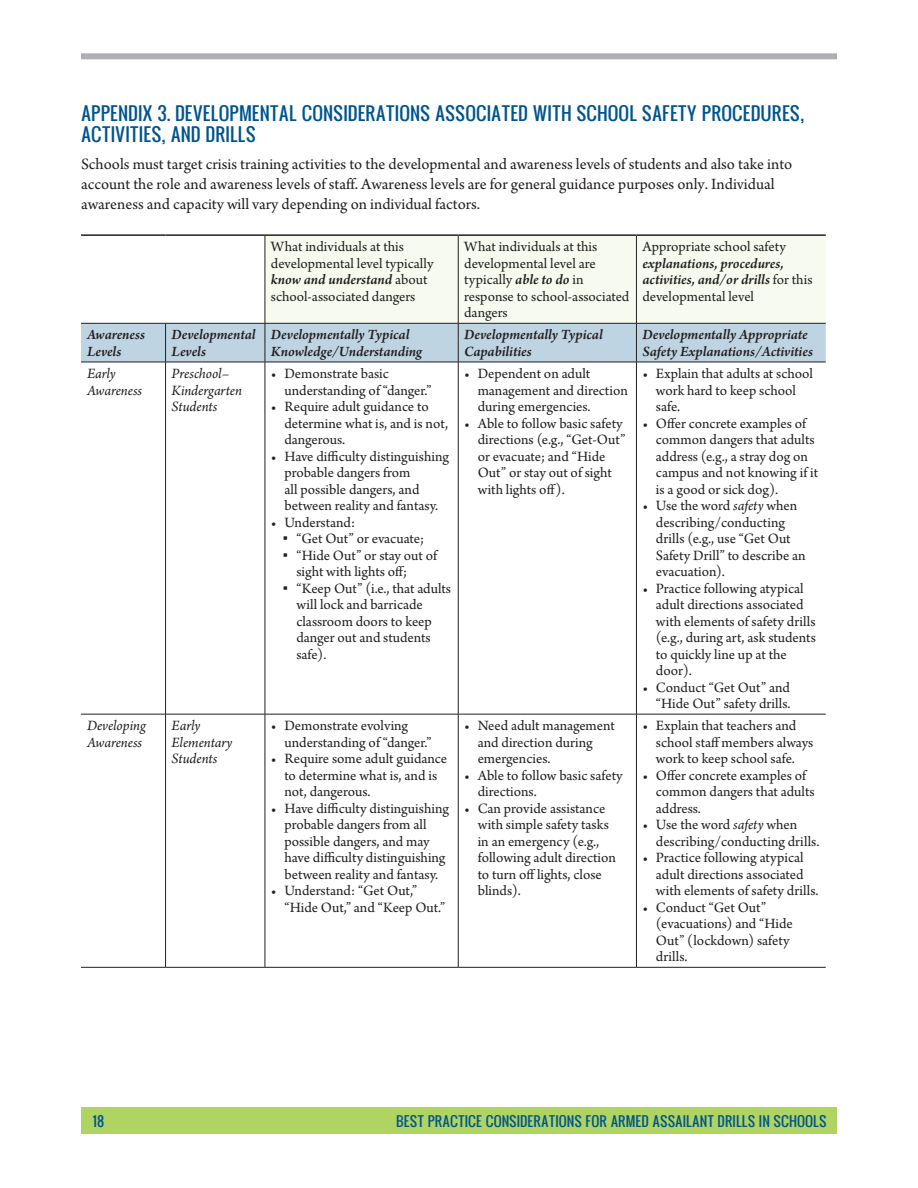
<style>
.page{position:relative;width:918px;height:1188px;background:#fff}
.page>*{position:absolute;margin:0;border:0;box-sizing:border-box;transform-origin:0 0}
.t1{font:18px/21.6px "Oswald";color:#00548c}
.t2{font:16.5px/19.8px "Arno Pro";color:#231f20}
.t3{font:15px/16.5px "Arno Pro";color:#231f20}
.t4{font:italic 600 15px/16.5px "Arno Pro";letter-spacing:-.005em;color:#231f20}
.t5{font:italic 15px/16.5px "Arno Pro";letter-spacing:-.005em;color:#231f20}
.t6{font:13.5px "Oswald";color:#00548c}
.s1{font-weight:600;font-style:italic}
.s2{font-style:italic}
.s3{font-family:"Arial"}
</style>
<div class="page">
<div style="left:266px;top:236px;width:560px;height:87px;background:#f7fbef"></div>
<div style="left:81px;top:324px;width:745px;height:38px;background:#bfd4e2"></div>
<hr style="left:81px;top:323px;width:85px;height:1px;background:#231f20">
<hr style="left:166px;top:323px;width:99px;height:1px;background:#231f20">
<hr style="left:165px;top:323px;width:1px;height:39px;background:#231f20">
<hr style="left:265px;top:323px;width:1px;height:39px;background:#231f20">
<hr style="left:458px;top:323px;width:1px;height:39px;background:#231f20">
<hr style="left:636px;top:323px;width:1px;height:39px;background:#231f20">
<hr style="left:81px;top:362px;width:85px;height:1px;background:#231f20">
<hr style="left:166px;top:362px;width:99px;height:1px;background:#231f20">
<hr style="left:165px;top:362px;width:1px;height:352px;background:#231f20">
<hr style="left:265px;top:362px;width:193px;height:1px;background:#231f20">
<hr style="left:265px;top:362px;width:1px;height:352px;background:#231f20">
<hr style="left:458px;top:362px;width:178px;height:1px;background:#231f20">
<hr style="left:458px;top:362px;width:1px;height:352px;background:#231f20">
<hr style="left:636px;top:362px;width:190px;height:1px;background:#231f20">
<hr style="left:636px;top:362px;width:1px;height:352px;background:#231f20">
<hr style="left:81px;top:714px;width:85px;height:1px;background:#231f20">
<hr style="left:166px;top:714px;width:99px;height:1px;background:#231f20">
<hr style="left:165px;top:714px;width:1px;height:253px;background:#231f20">
<hr style="left:265px;top:714px;width:193px;height:1px;background:#231f20">
<hr style="left:265px;top:714px;width:1px;height:253px;background:#231f20">
<hr style="left:458px;top:714px;width:178px;height:1px;background:#231f20">
<hr style="left:458px;top:714px;width:1px;height:253px;background:#231f20">
<hr style="left:636px;top:714px;width:190px;height:1px;background:#231f20">
<hr style="left:636px;top:714px;width:1px;height:253px;background:#231f20">
<hr style="left:81px;top:967px;width:85px;height:1px;background:#231f20">
<hr style="left:166px;top:967px;width:99px;height:1px;background:#231f20">
<hr style="left:458px;top:236px;width:1px;height:87px;background:#231f20">
<hr style="left:636px;top:236px;width:1px;height:87px;background:#231f20">
<hr style="left:265px;top:323px;width:193px;height:1px;background:#231f20">
<hr style="left:458px;top:323px;width:178px;height:1px;background:#231f20">
<hr style="left:636px;top:323px;width:190px;height:1px;background:#231f20">
<hr style="left:265px;top:967px;width:193px;height:1px;background:#231f20">
<hr style="left:458px;top:967px;width:178px;height:1px;background:#231f20">
<hr style="left:636px;top:967px;width:190px;height:1px;background:#231f20">
<hr style="left:265px;top:236px;width:1px;height:87px;background:#231f20">
<hr style="left:81px;top:234px;width:85px;height:2px;background:#231f20">
<hr style="left:166px;top:234px;width:99px;height:2px;background:#231f20">
<hr style="left:265px;top:234px;width:193px;height:2px;background:#231f20">
<hr style="left:458px;top:234px;width:178px;height:2px;background:#231f20">
<hr style="left:636px;top:234px;width:190px;height:2px;background:#231f20">
<div style="left:81px;top:53px;width:756px;height:6px;background:#aeafb3"></div>
<div style="left:81px;top:1107px;width:756px;height:27px;background:#b0d461"></div>
<p class="t1" style="left:81px;top:102px;width:725px">APPENDIX 3. DEVELOPMENTAL CONSIDERATIONS ASSOCIATED WITH SCHOOL SAFETY PROCEDURES,<br>ACTIVITIES, AND DRILLS</p>
<p class="t2" style="left:81px;top:155px;width:713px">Schools must target crisis training activities to the developmental and awareness levels of students and also take into account the role and awareness levels of staff. Awareness levels are for general guidance purposes only. Individual awareness and capacity will vary depending on individual factors.</p>
<p class="t3" style="left:271px;top:239px;width:164px">What individuals at this developmental level typically <span class="s1">know and understand</span> about school-associated dangers</p>
<p class="t3" style="left:464px;top:239px;width:167px">What individuals at this developmental level are typically <span class="s1">able to do</span> in response to school-associated dangers</p>
<p class="t3" style="left:642px;top:239px;width:172px">Appropriate school safety <span class="s1">explanations, procedures, activities, and/or drills</span> for this developmental level</p>
<p class="t4" style="left:87px;top:327px;width:59px">Awareness<br>Levels</p>
<p class="t4" style="left:172px;top:327px;width:85px">Developmental<br>Levels</p>
<p class="t4" style="left:271px;top:327px;width:153px">Developmentally Typical<br>Knowledge/Understanding</p>
<p class="t4" style="left:464px;top:327px;width:140px">Developmentally Typical<br>Capabilities</p>
<p class="t4" style="left:642px;top:327px;width:172px">Developmentally Appropriate<br>Safety Explanations/Activities</p>
<p class="t5" style="left:87px;top:366px;width:57px">Early<br>Awareness</p>
<p class="t5" style="left:172px;top:366px;width:72px">Preschool–<br>Kindergarten<br>Students</p>
<p class="t3" style="left:284px;top:366px;width:149px;text-indent:-14px">• Demonstrate basic understanding of “danger.”</p>
<p class="t3" style="left:478px;top:366px;width:152px;text-indent:-14px">• Dependent on adult management and direction during emergencies.</p>
<p class="t3" style="left:478px;top:416px;width:149px;text-indent:-14px">• Able to follow basic safety directions (e.g., “Get-Out” or evacuate; and “Hide<br>Out” or stay out of sight with lights off).</p>
<p class="t3" style="left:656px;top:366px;width:159px;text-indent:-14px">• Explain that adults at school work hard to keep school safe.</p>
<p class="t3" style="left:656px;top:416px;width:164px;text-indent:-14px">• Offer concrete examples of common dangers that adults address (e.g., a stray dog on campus and not knowing if it is a good or sick dog).</p>
<p class="t3" style="left:656px;top:498px;width:151px;text-indent:-14px">• Use the word <span class="s2">safety</span> when describing/conducting drills (e.g., use “Get Out<br>Safety Drill” to describe an evacuation).</p>
<p class="t3" style="left:656px;top:581px;width:161px;text-indent:-14px">• Practice following atypical adult directions associated with elements of safety drills (e.g., during art, ask students to quickly line up at the door).</p>
<p class="t3" style="left:642px;top:680px;width:150px;text-align:right">• Conduct “Get Out” and “Hide Out” safety drills.</p>
<p class="t3" style="left:284px;top:399px;width:165px;text-indent:-14px">• Require adult guidance to determine what is, and is not, dangerous.</p>
<p class="t3" style="left:284px;top:449px;width:166px;text-indent:-14px">• Have difficulty distinguishing probable dangers from<br>all possible dangers, and between reality and fantasy.</p>
<p class="t3" style="left:271px;top:515px;width:86px">• Understand:</p>
<p class="t3" style="left:283px;top:531px;width:143px"><span class="s3">▪</span> “Get Out” or evacuate;</p>
<p class="t3" style="left:296px;top:548px;width:142px;text-indent:-14px"><span class="s3">▪</span> “Hide Out” or stay out of sight with lights off;</p>
<p class="t3" style="left:296px;top:581px;width:156px;text-indent:-14px"><span class="s3">▪</span> “Keep Out” (i.e., that adults will lock and barricade classroom doors to keep danger out and students safe).</p>
<p class="t5" style="left:87px;top:718px;width:60px">Developing<br>Awareness</p>
<p class="t5" style="left:172px;top:718px;width:62px">Early<br>Elementary<br>Students</p>
<p class="t3" style="left:284px;top:718px;width:149px;text-indent:-14px">• Demonstrate evolving understanding of “danger.”</p>
<p class="t3" style="left:284px;top:751px;width:164px;text-indent:-14px">• Require some adult guidance to determine what is, and is not, dangerous.</p>
<p class="t3" style="left:284px;top:801px;width:166px;text-indent:-14px">• Have difficulty distinguishing probable dangers from all possible dangers, and may have difficulty distinguishing between reality and fantasy.</p>
<p class="t3" style="left:284px;top:883px;width:162px;text-indent:-14px">• Understand: “Get Out,” “Hide Out,” and “Keep Out.”</p>
<p class="t3" style="left:478px;top:718px;width:139px;text-indent:-14px">• Need adult management and direction during emergencies.</p>
<p class="t3" style="left:478px;top:768px;width:147px;text-indent:-14px">• Able to follow basic safety directions.</p>
<p class="t3" style="left:478px;top:801px;width:140px;text-indent:-14px">• Can provide assistance with simple safety tasks in an emergency (e.g., following adult direction to turn off lights, close blinds).</p>
<p class="t3" style="left:656px;top:718px;width:159px;text-indent:-14px">• Explain that teachers and school staff members always work to keep school safe.</p>
<p class="t3" style="left:656px;top:768px;width:160px;text-indent:-14px">• Offer concrete examples of common dangers that adults address.</p>
<p class="t3" style="left:656px;top:817px;width:165px;text-indent:-14px">• Use the word <span class="s2">safety</span> when describing/conducting drills.</p>
<p class="t3" style="left:656px;top:850px;width:164px;text-indent:-14px">• Practice following atypical adult directions associated with elements of safety drills.</p>
<p class="t3" style="left:656px;top:900px;width:139px;text-indent:-14px">• Conduct “Get Out” (evacuations) and “Hide<br>Out” (lockdown) safety drills.</p>
<p class="t6" style="left:93px;top:1111px;width:13px">18</p>
<p class="t6" style="left:396px;top:1111px;width:432px">BEST PRACTICE CONSIDERATIONS FOR ARMED ASSAILANT DRILLS IN SCHOOLS</p>
</div>
